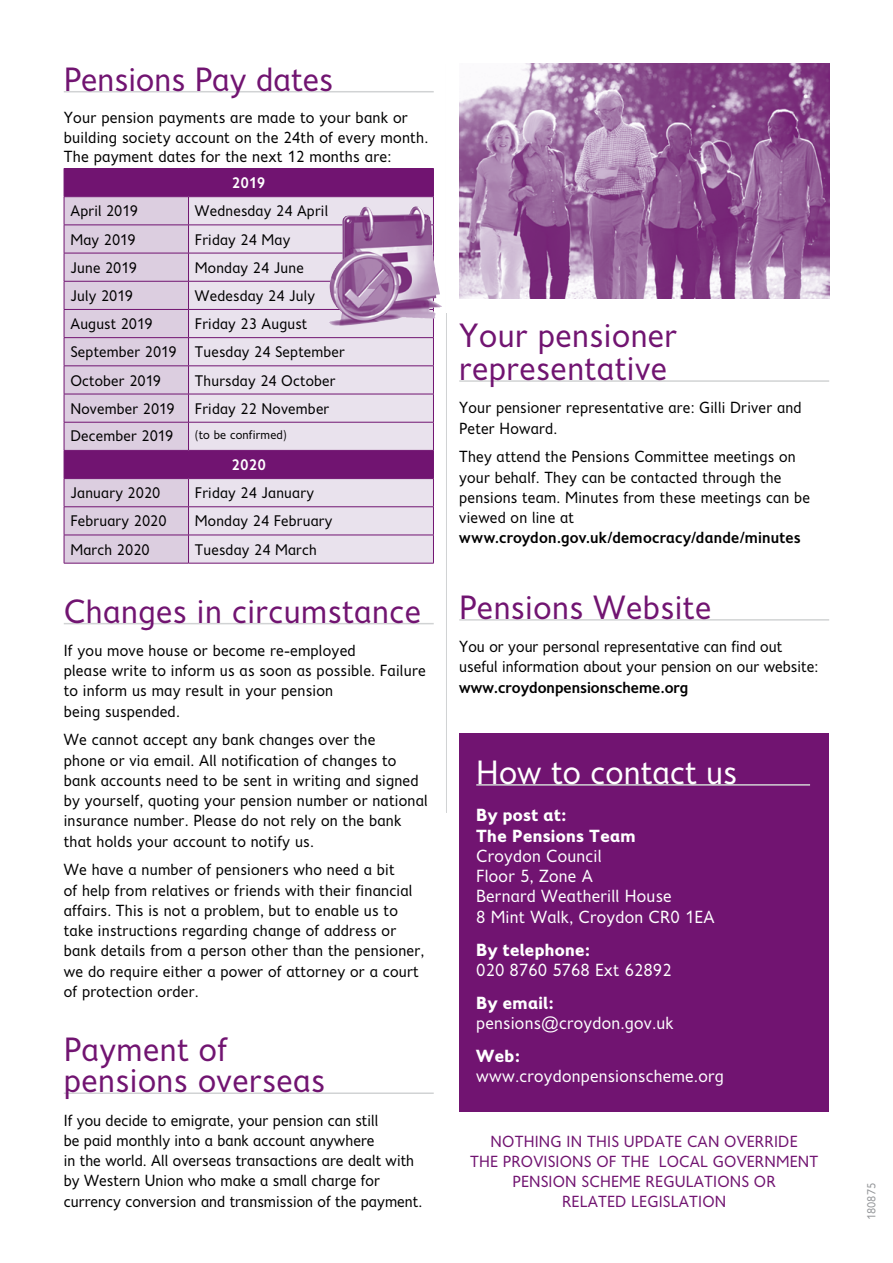
<style>
.page{position:relative;width:893px;height:1263px;background:#fff}
.page>*{position:absolute;margin:0;border:0;box-sizing:border-box;transform-origin:0 0}
.t1{font:34.5px/31.5px "Fiendstar";color:#711471}
.t2{font:34.5px "Fiendstar";letter-spacing:-.01em;color:#fff}
.t3{font:18px/20.2px "Fiendstar";color:#fff}
.t4{font:700 18px/20.2px "Fiendstar";color:#fff}
.t5{font:16.5px/20.2px "Fiendstar";color:#000}
.t6{font:16.5px/19.8px "Fiendstar";color:#711471;text-align:center}
.t7{font:600 16.5px "Fiendstar";letter-spacing:-.01em;color:#000}
.t8{font:15.75px/28.2px "Fiendstar";color:#000}
.t9{font:600 15.75px "Fiendstar";color:#fff}
.t10{font:12.75px "Fiendstar";color:#000}
.t11{font:12px "Fiendstar";color:#939598}
</style>
<div class="page">
<hr style="left:64px;top:91px;width:370px;height:1px;background:#d1d3d4">
<hr style="left:64px;top:623px;width:370px;height:1px;background:#d1d3d4">
<hr style="left:64px;top:1092px;width:370px;height:2px;background:#d1d3d4">
<div style="left:65px;top:169px;width:368px;height:27px;background:#711471"></div>
<svg style="left:65px;top:197px;width:124px;height:366px;background:#d2bdd6"></svg>
<svg style="left:189px;top:197px;width:244px;height:366px;background:#dccde0"></svg>
<hr style="left:64px;top:168px;width:125px;height:1px;background:#711471">
<hr style="left:189px;top:168px;width:245px;height:1px;background:#711471">
<hr style="left:64px;top:196px;width:125px;height:1px;background:#711471">
<hr style="left:189px;top:196px;width:245px;height:1px;background:#711471">
<hr style="left:64px;top:225px;width:125px;height:1px;background:#711471">
<hr style="left:189px;top:225px;width:245px;height:1px;background:#711471">
<hr style="left:64px;top:253px;width:125px;height:1px;background:#711471">
<hr style="left:189px;top:253px;width:245px;height:1px;background:#711471">
<hr style="left:64px;top:281px;width:125px;height:1px;background:#711471">
<hr style="left:189px;top:281px;width:245px;height:1px;background:#711471">
<hr style="left:64px;top:309px;width:125px;height:1px;background:#711471">
<hr style="left:189px;top:309px;width:245px;height:1px;background:#711471">
<hr style="left:64px;top:337px;width:125px;height:1px;background:#711471">
<hr style="left:189px;top:337px;width:245px;height:1px;background:#711471">
<hr style="left:64px;top:366px;width:125px;height:1px;background:#711471">
<hr style="left:189px;top:366px;width:245px;height:1px;background:#711471">
<hr style="left:64px;top:394px;width:125px;height:1px;background:#711471">
<hr style="left:189px;top:394px;width:245px;height:1px;background:#711471">
<hr style="left:64px;top:422px;width:125px;height:1px;background:#711471">
<hr style="left:189px;top:422px;width:245px;height:1px;background:#711471">
<svg style="left:188px;top:197px;width:1px;height:253px"></svg>
<hr style="left:64px;top:450px;width:125px;height:1px;background:#711471">
<hr style="left:189px;top:450px;width:245px;height:1px;background:#711471">
<hr style="left:64px;top:478px;width:125px;height:1px;background:#711471">
<hr style="left:189px;top:478px;width:245px;height:1px;background:#711471">
<hr style="left:64px;top:506px;width:125px;height:1px;background:#711471">
<hr style="left:189px;top:506px;width:245px;height:1px;background:#711471">
<hr style="left:64px;top:535px;width:125px;height:1px;background:#711471">
<svg style="left:64px;top:169px;width:1px;height:394px"></svg>
<hr style="left:189px;top:535px;width:245px;height:1px;background:#711471">
<svg style="left:188px;top:479px;width:1px;height:84px"></svg>
<svg style="left:433px;top:169px;width:1px;height:394px"></svg>
<hr style="left:64px;top:563px;width:125px;height:1px;background:#711471">
<hr style="left:189px;top:563px;width:245px;height:1px;background:#711471">
<hr style="left:459px;top:380px;width:370px;height:2px;background:#d1d3d4">
<hr style="left:459px;top:619px;width:370px;height:2px;background:#d1d3d4">
<hr style="left:446px;top:64px;width:1px;height:749px;background:#d1d3d4">
<div style="left:459px;top:733px;width:370px;height:379px;background:#711471"></div>
<hr style="left:476px;top:784px;width:334px;height:2px;background:#d1d3d4">
<img style="left:459px;top:64px;width:370px;height:234px">
<img style="left:328px;top:205px;width:114px;height:121px">
<h1 class="t1" style="left:64px;top:64px;width:271px">Pensions Pay dates</h1>
<p class="t5" style="left:64px;top:108px;width:366px;line-height:19.5px">Your pension payments are made to your bank or building society account on the 24th of every month.<br>The payment dates for the next 12 months are:</p>
<p class="t9" style="left:232px;top:174px;width:35px">2019</p>
<p class="t8" style="left:70px;top:197px;width:69px">April 2019</p>
<p class="t8" style="left:195px;top:197px;width:135px">Wednesday 24 April</p>
<p class="t8" style="left:70px;top:225px;width:67px">May 2019</p>
<p class="t8" style="left:195px;top:225px;width:97px">Friday 24 May</p>
<p class="t8" style="left:70px;top:253px;width:68px">June 2019</p>
<p class="t8" style="left:195px;top:253px;width:111px">Monday 24 June</p>
<p class="t8" style="left:70px;top:281px;width:64px">July 2019</p>
<p class="t8" style="left:195px;top:281px;width:122px">Wedesday 24 July</p>
<p class="t8" style="left:70px;top:310px;width:84px">August 2019</p>
<p class="t8" style="left:70px;top:310px;width:276px;text-indent:124px">Friday 23 August<br>September 2019 Tuesday 24 September<br>October 2019</p>
<p class="t8" style="left:195px;top:366px;width:142px">Thursday 24 October</p>
<p class="t8" style="left:70px;top:394px;width:106px">November 2019</p>
<p class="t8" style="left:195px;top:394px;width:136px">Friday 22 November</p>
<p class="t8" style="left:70px;top:422px;width:105px">December 2019</p>
<p class="t10" style="left:195px;top:427px;width:94px">(to be confirmed)</p>
<p class="t9" style="left:231px;top:456px;width:36px">2020</p>
<p class="t8" style="left:70px;top:479px;width:92px">January 2020</p>
<p class="t8" style="left:195px;top:479px;width:121px">Friday 24 January</p>
<p class="t8" style="left:70px;top:507px;width:98px">February 2020</p>
<p class="t8" style="left:195px;top:507px;width:139px">Monday 24 February</p>
<p class="t8" style="left:70px;top:535px;width:81px">March 2020</p>
<p class="t8" style="left:195px;top:535px;width:124px">Tuesday 24 March</p>
<h1 class="t1" style="left:64px;top:595px;width:359px">Changes in circumstance</h1>
<p class="t5" style="left:64px;top:640px;width:364px">If you move house or become re-employed<br>please write to inform us as soon as possible. Failure to inform us may result in your pension<br>being suspended.</p>
<p class="t5" style="left:64px;top:730px;width:366px">We cannot accept any bank changes over the<br>phone or via email. All notification of changes to bank accounts need to be sent in writing and signed by yourself, quoting your pension number or national insurance number. Please do not rely on the bank that holds your account to notify us.</p>
<p class="t5" style="left:64px;top:860px;width:362px">We have a number of pensioners who need a bit<br>of help from relatives or friends with their financial affairs. This is not a problem, but to enable us to take instructions regarding change of address or bank details from a person other than the pensioner, we do require either a power of attorney or a court of protection order.</p>
<h1 class="t1" style="left:64px;top:1033px;width:263px">Payment of pensions overseas</h1>
<p class="t5" style="left:64px;top:1110px;width:360px">If you decide to emigrate, your pension can still<br>be paid monthly into a bank account anywhere<br>in the world. All overseas transactions are dealt with by Western Union who make a small charge for currency conversion and transmission of the payment.</p>
<h1 class="t1" style="left:459px;top:319px;width:220px;line-height:33px">Your pensioner representative</h1>
<p class="t5" style="left:459px;top:398px;width:344px">Your pensioner representative are: Gilli Driver and<br>Peter Howard.</p>
<p class="t5" style="left:459px;top:447px;width:353px">They attend the Pensions Committee meetings on your behalf. They can be contacted through the pensions team. Minutes from these meetings can be viewed on line at</p>
<p class="t7" style="left:459px;top:528px;width:343px">www.croydon.gov.uk/democracy/dande/minutes</p>
<h1 class="t1" style="left:459px;top:592px;width:254px">Pensions Website</h1>
<p class="t5" style="left:459px;top:636px;width:361px">You or your personal representative can find out useful information about your pension on our website:</p>
<p class="t7" style="left:459px;top:678px;width:231px">www.croydonpensionscheme.org</p>
<h1 class="t2" style="left:476px;top:753px;width:263px">How to contact us</h1>
<p class="t4" style="left:476px;top:805px;width:161px">By post at:<br>The Pensions Team</p>
<p class="t3" style="left:476px;top:846px;width:240px">Croydon Council<br>Floor 5, Zone A<br>Bernard Weatherill House<br>8 Mint Walk, Croydon CR0 1EA</p>
<p class="t4" style="left:476px;top:939px;width:116px">By telephone:</p>
<p class="t3" style="left:476px;top:960px;width:197px">020 8760 5768 Ext 62892</p>
<p class="t4" style="left:476px;top:992px;width:79px">By email:</p>
<p class="t3" style="left:476px;top:1013px;width:199px">pensions@croydon.gov.uk</p>
<p class="t4" style="left:476px;top:1046px;width:45px">Web:</p>
<p class="t3" style="left:476px;top:1066px;width:249px">www.croydonpensionscheme.org</p>
<p class="t6" style="left:470px;top:1132px;width:350px">NOTHING IN THIS UPDATE CAN OVERRIDE<br>THE PROVISIONS OF THE LOCAL GOVERNMENT<br>PENSION SCHEME REGULATIONS OR<br>RELATED LEGISLATION</p>
<p class="t11" style="left:865px;top:1220px;width:39px;rotate:-90deg">180875</p>
</div>
